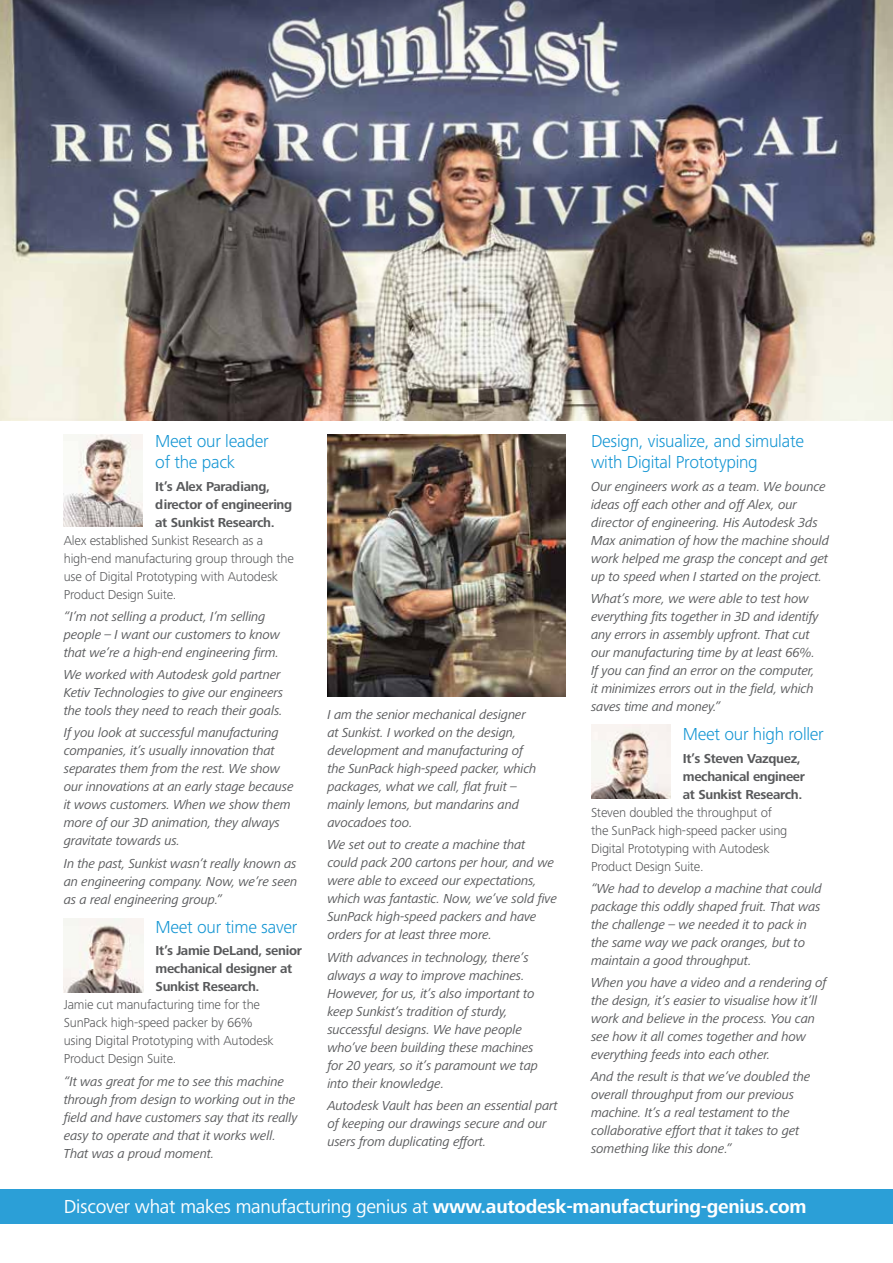
<style>
.page{position:relative;width:893px;height:1263px;background:#fff}
.page>*{position:absolute;margin:0;border:0;box-sizing:border-box;transform-origin:0 0}
.t1{font:19.5px "Frutiger Next Pro";letter-spacing:-.015em;color:#fff}
.t2{font:300 18px/21.6px "Frutiger Next Pro";letter-spacing:-.015em;color:#1395d3}
.t3{font:italic 13.5px/18px "Frutiger Next Pro";letter-spacing:-.015em;color:#58595b}
.t4{font:300 13.5px/18px "Frutiger Next Pro";letter-spacing:-.015em;color:#58595b}
.t5{font:700 13.5px/18px "Frutiger Next Pro";letter-spacing:-.025em;color:#58595b}
.s1{font-weight:700}
</style>
<div class="page">
<img style="left:327px;top:434px;width:239px;height:263px">
<img style="left:0;top:0;width:893px;height:421px">
<div style="left:0;top:1189px;width:893px;height:35px;background:#2b9fd7"></div>
<img style="left:63px;top:434px;width:80px;height:92px">
<img style="left:64px;top:919px;width:79px;height:74px">
<img style="left:591px;top:725px;width:79px;height:73px">
<h2 class="t2" style="left:155px;top:430px;width:115px">Meet our leader of the pack</h2>
<p class="t5" style="left:155px;top:477px;width:138px">It’s Alex Paradiang, director of engineering at Sunkist Research.</p>
<p class="t4" style="left:64px;top:531px;width:232px">Alex established Sunkist Research as a high-end manufacturing group through the use of Digital Prototyping with Autodesk Product Design Suite.</p>
<p class="t3" style="left:64px;top:607px;width:218px">“I’m not selling a product, I’m selling people – I want our customers to know that we’re a high-end engineering firm.</p>
<p class="t3" style="left:64px;top:665px;width:221px">We worked with Autodesk gold partner<br>Ketiv Technologies to give our engineers the tools they need to reach their goals.</p>
<p class="t3" style="left:64px;top:724px;width:231px">If you look at successful manufacturing companies, it’s usually innovation that separates them from the rest. We show our innovations at an early stage because it wows customers. When we show them more of our 3D animation, they always gravitate towards us.</p>
<p class="t3" style="left:64px;top:854px;width:235px;text-align:justify">In the past, Sunkist wasn’t really known as an engineering company. Now, we’re seen as a real engineering group.”</p>
<h2 class="t2" style="left:156px;top:916px;width:143px">Meet our time saver</h2>
<p class="t5" style="left:156px;top:942px;width:148px">It’s Jamie DeLand, senior mechanical designer at<br>Sunkist Research.</p>
<p class="t4" style="left:64px;top:996px;width:211px">Jamie cut manufacturing time for the SunPack high-speed packer by 66% using Digital Prototyping with Autodesk Product Design Suite.</p>
<p class="t3" style="left:64px;top:1072px;width:235px">“It was great for me to see this machine through from design to working out in the field and have customers say that its really easy to operate and that it works well.<br>That was a proud moment.</p>
<p class="t3" style="left:327px;top:705px;width:210px">I am the senior mechanical designer at Sunkist. I worked on the design, development and manufacturing of the SunPack high-speed packer, which packages, what we call, flat fruit – mainly lemons, but mandarins and avocadoes too.</p>
<p class="t3" style="left:327px;top:836px;width:231px">We set out to create a machine that could pack 200 cartons per hour, and we were able to exceed our expectations, which was fantastic. Now, we’ve sold five SunPack high-speed packers and have orders for at least three more.</p>
<p class="t3" style="left:327px;top:948px;width:212px">With advances in technology, there’s always a way to improve machines.<br>However, for us, it’s also important to keep Sunkist’s tradition of sturdy, successful designs. We have people who’ve been building these machines for 20 years, so it’s paramount we tap into their knowledge.</p>
<p class="t3" style="left:327px;top:1096px;width:232px">Autodesk Vault has been an essential part of keeping our drawings secure and our users from duplicating effort.</p>
<h2 class="t2" style="left:591px;top:430px;width:214px">Design, visualize, and simulate with Digital Prototyping</h2>
<p class="t3" style="left:591px;top:477px;width:240px">Our engineers work as a team. We bounce ideas off each other and off Alex, our director of engineering. His Autodesk 3ds Max animation of how the machine should work helped me grasp the concept and get up to speed when I started on the project.</p>
<p class="t3" style="left:591px;top:589px;width:229px">What’s more, we were able to test how everything fits together in 3D and identify any errors in assembly upfront. That cut our manufacturing time by at least 66%.<br>If you can find an error on the computer, it minimizes errors out in the field, which saves time and money.”</p>
<h2 class="t2" style="left:683px;top:723px;width:143px">Meet our high roller</h2>
<p class="t5" style="left:683px;top:749px;width:124px">It’s Steven Vazquez, mechanical engineer at Sunkist Research.</p>
<p class="t4" style="left:591px;top:803px;width:198px">Steven doubled the throughput of the SunPack high-speed packer using<br>Digital Prototyping with Autodesk<br>Product Design Suite.</p>
<p class="t3" style="left:591px;top:879px;width:232px">“We had to develop a machine that could package this oddly shaped fruit. That was the challenge – we needed it to pack in the same way we pack oranges, but to maintain a good throughput.</p>
<p class="t3" style="left:591px;top:973px;width:237px">When you have a video and a rendering of the design, it’s easier to visualise how it’ll work and believe in the process. You can see how it all comes together and how everything feeds into each other.</p>
<p class="t3" style="left:591px;top:1068px;width:221px">And the result is that we’ve doubled the overall throughput from our previous machine. It’s a real testament to the collaborative effort that it takes to get something like this done.”</p>
<h1 class="t1" style="left:64px;top:1195px;width:744px">Discover what makes manufacturing genius at <span class="s1">www.autodesk-manufacturing-genius.com</span></h1>
</div>
